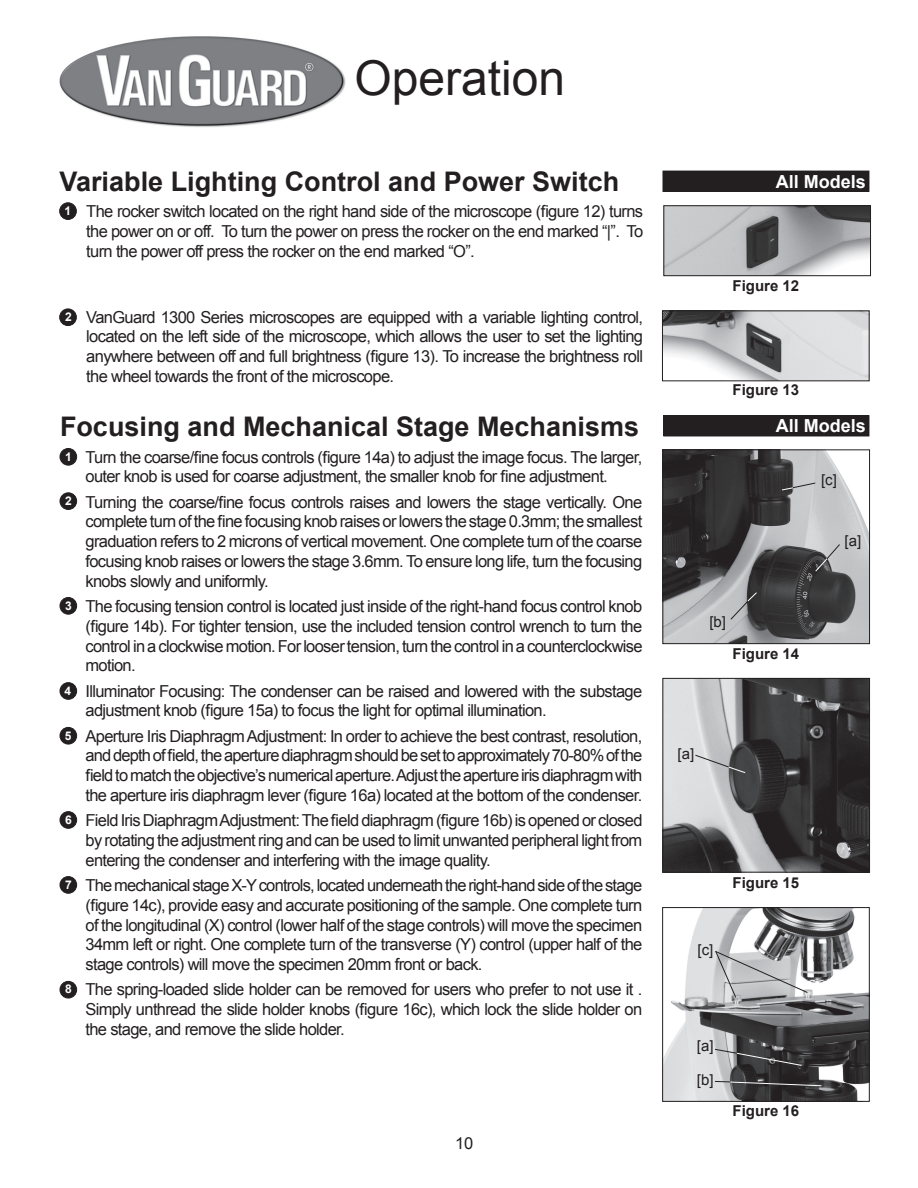
<style>
.page{position:relative;width:918px;height:1188px;background:#fff}
.page>*{position:absolute;margin:0;border:0;box-sizing:border-box;transform-origin:0 0}
.t1{font:48px "Arial";color:#231f20}
.t2{font:700 27px "Arial";color:#231f20}
.t3{font:700 18px "Arial";color:#fff}
.t4{font:16.5px/19.8px "Arial";letter-spacing:-.04em;color:#231f20;text-align:justify}
.t5{font:700 15px "Arial";color:#231f20}
.t6{font:15px "Arial";color:#231f20}
.t7{font:700 12px "Arial";color:#fff}
</style>
<div class="page">
<div style="left:60px;top:449px;width:17px;height:16px;background:#231f20;border-radius:50%"></div>
<div style="left:60px;top:448px;width:17px;height:18px;border:1px solid #231f20;border-radius:50%"></div>
<div style="left:60px;top:493px;width:17px;height:16px;background:#231f20;border-radius:50%"></div>
<div style="left:60px;top:492px;width:17px;height:18px;border:1px solid #231f20;border-radius:50%"></div>
<div style="left:60px;top:877px;width:17px;height:16px;background:#231f20;border-radius:50%"></div>
<div style="left:60px;top:876px;width:17px;height:18px;border:1px solid #231f20;border-radius:50%"></div>
<div style="left:60px;top:812px;width:17px;height:16px;background:#231f20;border-radius:50%"></div>
<div style="left:60px;top:811px;width:17px;height:18px;border:1px solid #231f20;border-radius:50%"></div>
<div style="left:60px;top:727px;width:17px;height:17px;background:#231f20;border-radius:50%"></div>
<div style="left:60px;top:727px;width:17px;height:17px;border:1px solid #231f20;border-radius:50%"></div>
<div style="left:60px;top:683px;width:17px;height:16px;background:#231f20;border-radius:50%"></div>
<div style="left:60px;top:682px;width:17px;height:18px;border:1px solid #231f20;border-radius:50%"></div>
<div style="left:60px;top:598px;width:17px;height:16px;background:#231f20;border-radius:50%"></div>
<div style="left:60px;top:597px;width:17px;height:18px;border:1px solid #231f20;border-radius:50%"></div>
<img style="left:59px;top:36px;width:287px;height:91px">
<div style="left:664px;top:416px;width:205px;height:20px;background:#231f20"></div>
<div style="left:663px;top:415px;width:206px;height:21px;border:1px solid #231f20"></div>
<div style="left:663px;top:171px;width:206px;height:20px;background:#231f20"></div>
<div style="left:663px;top:171px;width:206px;height:21px;border:1px solid #231f20"></div>
<div style="left:60px;top:981px;width:17px;height:17px;background:#231f20;border-radius:50%"></div>
<div style="left:60px;top:981px;width:17px;height:17px;border:1px solid #231f20;border-radius:50%"></div>
<img style="left:664px;top:312px;width:204px;height:67px">
<div style="left:662px;top:310px;width:208px;height:71px;border:1px solid #231f20"></div>
<img style="left:665px;top:207px;width:204px;height:67px">
<div style="left:663px;top:205px;width:208px;height:71px;border:1px solid #231f20"></div>
<div style="left:60px;top:203px;width:16px;height:16px;background:#231f20;border-radius:50%"></div>
<div style="left:59px;top:202px;width:18px;height:18px;border:1px solid #231f20;border-radius:50%"></div>
<div style="left:60px;top:309px;width:16px;height:17px;background:#231f20;border-radius:50%"></div>
<div style="left:59px;top:309px;width:18px;height:17px;border:1px solid #231f20;border-radius:50%"></div>
<img style="left:664px;top:451px;width:204px;height:191px">
<div style="left:662px;top:449px;width:208px;height:195px;border:1px solid #231f20"></div>
<svg style="left:781px;top:482px;width:35px;height:9px"></svg>
<svg style="left:815px;top:543px;width:26px;height:29px"></svg>
<svg style="left:730px;top:592px;width:28px;height:28px"></svg>
<img style="left:664px;top:680px;width:204px;height:191px">
<div style="left:662px;top:678px;width:208px;height:195px;border:1px solid #231f20"></div>
<svg style="left:694px;top:754px;width:52px;height:20px"></svg>
<img style="left:664px;top:909px;width:204px;height:191px">
<div style="left:662px;top:907px;width:208px;height:195px;border:1px solid #231f20"></div>
<svg style="left:715px;top:950px;width:93px;height:48px;background:#b8b9bb"></svg>
<svg style="left:714px;top:1048px;width:88px;height:18px;background:#626263"></svg>
<svg style="left:714px;top:1081px;width:108px;height:6px"></svg>
<h1 class="t1" style="left:354px;top:46px;width:212px">Operation</h1>
<h2 class="t2" style="left:60px;top:164px;width:561px">Variable Lighting Control and Power Switch</h2>
<p class="t7" style="left:64px;top:203px;width:8px">1</p>
<p class="t4" style="left:86px;top:202px;width:558px">The rocker switch located on the right hand side of the microscope (figure 12) turns the power on or off. To turn the power on press the rocker on the end marked “|”. To turn the power off press the rocker on the end marked “O”.</p>
<p class="t7" style="left:65px;top:309px;width:8px">2</p>
<p class="t4" style="left:86px;top:307px;width:558px">VanGuard 1300 Series microscopes are equipped with a variable lighting control, located on the left side of the microscope, which allows the user to set the lighting anywhere between off and full brightness (figure 13). To increase the brightness roll the wheel towards the front of the microscope.</p>
<h2 class="t2" style="left:60px;top:409px;width:581px">Focusing and Mechanical Stage Mechanisms</h2>
<p class="t7" style="left:65px;top:448px;width:8px">1</p>
<p class="t7" style="left:65px;top:493px;width:8px">2</p>
<p class="t7" style="left:65px;top:598px;width:8px">3</p>
<p class="t7" style="left:65px;top:683px;width:8px">4</p>
<p class="t7" style="left:65px;top:728px;width:8px">5</p>
<p class="t7" style="left:65px;top:812px;width:8px">6</p>
<p class="t7" style="left:65px;top:877px;width:8px">7</p>
<p class="t7" style="left:65px;top:981px;width:8px">8</p>
<p class="t4" style="left:86px;top:447px;width:558px">Turn the coarse/fine focus controls (figure 14a) to adjust the image focus. The larger, outer knob is used for coarse adjustment, the smaller knob for fine adjustment.</p>
<p class="t4" style="left:86px;top:492px;width:558px">Turning the coarse/fine focus controls raises and lowers the stage vertically. One complete turn of the fine focusing knob raises or lowers the stage 0.3mm; the smallest graduation refers to 2 microns of vertical movement. One complete turn of the coarse focusing knob raises or lowers the stage 3.6mm. To ensure long life, turn the focusing knobs slowly and uniformly.</p>
<p class="t4" style="left:86px;top:596px;width:559px">The focusing tension control is located just inside of the right-hand focus control knob (figure 14b). For tighter tension, use the included tension control wrench to turn the control in a clockwise motion. For looser tension, turn the control in a counterclockwise motion.</p>
<p class="t4" style="left:86px;top:681px;width:558px">Illuminator Focusing: The condenser can be raised and lowered with the substage adjustment knob (figure 15a) to focus the light for optimal illumination.</p>
<p class="t4" style="left:86px;top:726px;width:558px">Aperture Iris Diaphragm Adjustment: In order to achieve the best contrast, resolution, and depth of field, the aperture diaphragm should be set to approximately 70-80% of the field to match the objective’s numerical aperture. Adjust the aperture iris diaphragm with the aperture iris diaphragm lever (figure 16a) located at the bottom of the condenser.</p>
<p class="t4" style="left:86px;top:811px;width:559px">Field Iris Diaphragm Adjustment: The field diaphragm (figure 16b) is opened or closed by rotating the adjustment ring and can be used to limit unwanted peripheral light from entering the condenser and interfering with the image quality.</p>
<p class="t4" style="left:86px;top:875px;width:558px">The mechanical stage X-Y controls, located underneath the right-hand side of the stage (figure 14c), provide easy and accurate positioning of the sample. One complete turn of the longitudinal (X) control (lower half of the stage controls) will move the specimen 34mm left or right. One complete turn of the transverse (Y) control (upper half of the stage controls) will move the specimen 20mm front or back.</p>
<p class="t4" style="left:86px;top:980px;width:558px">The spring-loaded slide holder can be removed for users who prefer to not use it .<br>Simply unthread the slide holder knobs (figure 16c), which lock the slide holder on the stage, and remove the slide holder.</p>
<p class="t4" style="left:455px;top:1134px;width:20px">10</p>
<p class="t3" style="left:776px;top:169px;width:92px">All Models</p>
<p class="t5" style="left:733px;top:275px;width:68px">Figure 12</p>
<p class="t5" style="left:733px;top:380px;width:68px">Figure 13</p>
<p class="t3" style="left:776px;top:414px;width:92px">All Models</p>
<p class="t6" style="left:821px;top:470px;width:17px">[c]</p>
<p class="t6" style="left:845px;top:531px;width:18px">[a]</p>
<p class="t6" style="left:709px;top:612px;width:18px">[b]</p>
<p class="t5" style="left:733px;top:643px;width:68px">Figure 14</p>
<p class="t6" style="left:678px;top:744px;width:18px">[a]</p>
<p class="t5" style="left:733px;top:873px;width:68px">Figure 15</p>
<p class="t6" style="left:698px;top:940px;width:17px">[c]</p>
<p class="t6" style="left:697px;top:1036px;width:18px">[a]</p>
<p class="t6" style="left:697px;top:1070px;width:18px">[b]</p>
<p class="t5" style="left:733px;top:1100px;width:68px">Figure 16</p>
</div>
